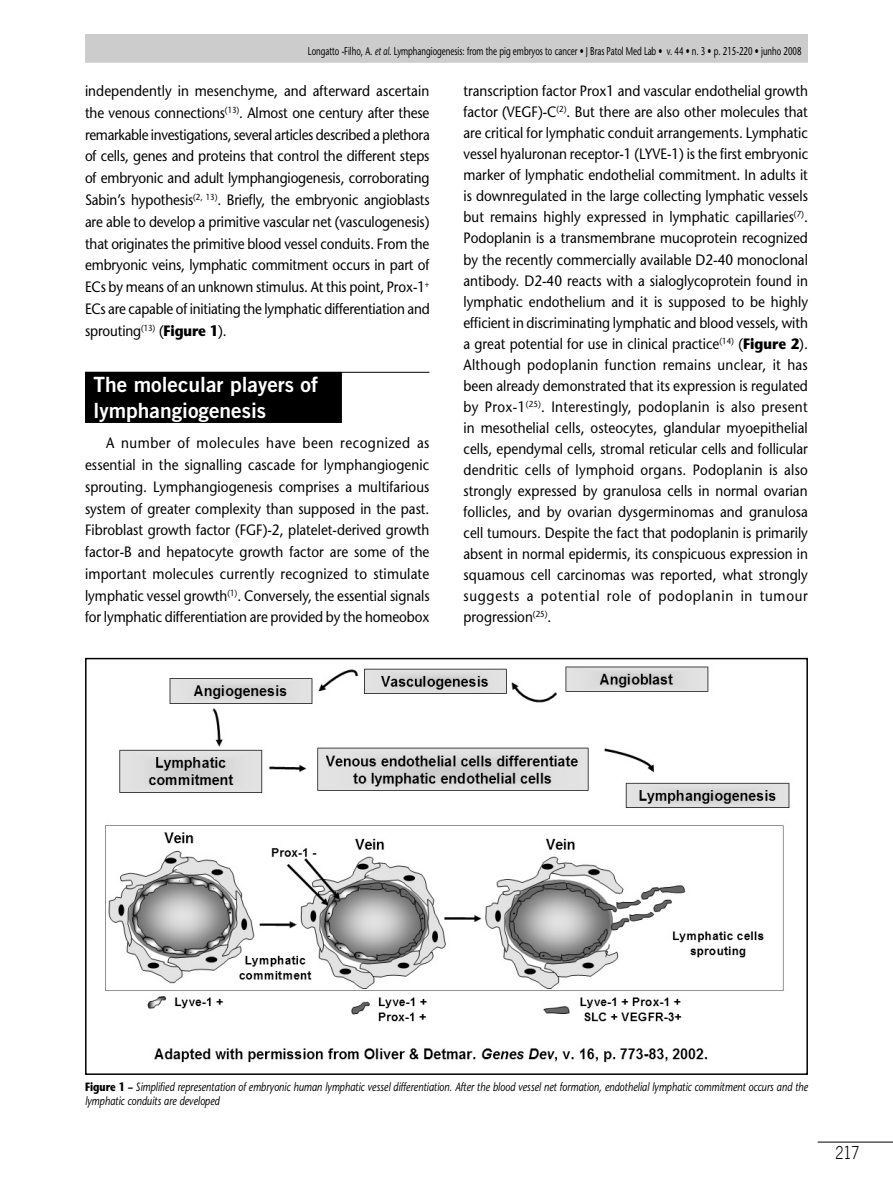
<style>
.page{position:relative;width:893px;height:1191px;background:#fff}
.page>*{position:absolute;margin:0;border:0;box-sizing:border-box;transform-origin:0 0}
.t1{font:21px/26px "Trade Gothic LT Std Bd 2";color:#fff}
.t2{font:300 18px "Trade Gothic LT Std";color:#000;scale:.8 1}
.t3{font:500 15px/21px "Stone Sans Std";letter-spacing:-.01em;color:#000;text-align:justify;scale:.9 1}
.t4{font:italic 500 12px/14.4px "Stone Sans Std";color:#000;scale:.8 1}
.t5{font:500 11.25px "Stone Sans Std";color:#000;scale:.7 1}
.s1{font-style:italic}
.s2{font-weight:700}
.s3{font-weight:700;font-style:normal}
</style>
<div class="page">
<div style="left:86px;top:35px;width:721px;height:27px;background:#ccc"></div>
<div style="left:85px;top:34px;width:723px;height:29px;border:2px solid #ccc"></div>
<hr style="left:818px;top:1141px;width:75px;height:1px;background:#000">
<div style="left:86px;top:373px;width:255px;height:49px;background:#000"></div>
<div style="left:85px;top:372px;width:257px;height:51px;border:2px solid #000"></div>
<hr style="left:85px;top:372px;width:344px;height:1px;background:#000">
<img style="left:105px;top:666px;width:685px;height:397px">
<div style="left:85px;top:658px;width:723px;height:417px;border:2px solid #000"></div>
<p class="t5" style="left:308px;top:44px;width:707px">Longatto -Filho, A. <span class="s1">et al</span>. Lymphangiogenesis: from the pig embryos to cancer • J Bras Patol Med Lab • v. 44 • n. 3 • p. 215-220 • junho 2008</p>
<p class="t3" style="left:85px;top:80px;width:384px;line-height:21.8px">independently in mesenchyme, and afterward ascertain the venous connections<sup>(13)</sup>. Almost one century after these remarkable investigations, several articles described a plethora of cells, genes and proteins that control the different steps of embryonic and adult lymphangiogenesis, corroborating Sabin’s hypothesis<sup>(2,</sup> <sup>13)</sup>. Briefly, the embryonic angioblasts are able to develop a primitive vascular net (vasculogenesis) that originates the primitive blood vessel conduits. From the embryonic veins, lymphatic commitment occurs in part of ECs by means of an unknown stimulus. At this point, Prox-1<sup>+ </sup>ECs are capable of initiating the lymphatic differentiation and sprouting<sup>(13)</sup> (<span class="s2">Figure 1</span>).</p>
<h1 class="t1" style="left:94px;top:371px;width:226px">The molecular players of lymphangiogenesis</h1>
<p class="t3" style="left:85px;top:432px;width:384px;line-height:21.8px;text-indent:21px">A number of molecules have been recognized as essential in the signalling cascade for lymphangiogenic sprouting. Lymphangiogenesis comprises a multifarious system of greater complexity than supposed in the past.<br>Fibroblast growth factor (FGF)-2, platelet-derived growth factor-B and hepatocyte growth factor are some of the important molecules currently recognized to stimulate lymphatic vessel growth<sup>(1)</sup>. Conversely, the essential signals for lymphatic differentiation are provided by the homeobox</p>
<p class="t3" style="left:463px;top:80px;width:384px">transcription factor Prox1 and vascular endothelial growth factor (VEGF)-C<sup>(2)</sup>. But there are also other molecules that are critical for lymphatic conduit arrangements. Lymphatic vessel hyaluronan receptor-1 (LYVE-1) is the first embryonic marker of lymphatic endothelial commitment. In adults it is downregulated in the large collecting lymphatic vessels but remains highly expressed in lymphatic capillaries<sup>(7)</sup>.<br>Podoplanin is a transmembrane mucoprotein recognized by the recently commercially available D2-40 monoclonal antibody. D2-40 reacts with a sialoglycoprotein found in lymphatic endothelium and it is supposed to be highly efficient in discriminating lymphatic and blood vessels, with a great potential for use in clinical practice<sup>(14)</sup> (<span class="s2">Figure 2</span>).<br>Although podoplanin function remains unclear, it has been already demonstrated that its expression is regulated by Prox-1<sup>(25)</sup>. Interestingly, podoplanin is also present in mesothelial cells, osteocytes, glandular myoepithelial cells, ependymal cells, stromal reticular cells and follicular dendritic cells of lymphoid organs. Podoplanin is also strongly expressed by granulosa cells in normal ovarian follicles, and by ovarian dysgerminomas and granulosa cell tumours. Despite the fact that podoplanin is primarily absent in normal epidermis, its conspicuous expression in squamous cell carcinomas was reported, what strongly suggests a potential role of podoplanin in tumour progression<sup>(25)</sup>.</p>
<p class="t4" style="left:85px;top:1079px;width:905px"><span class="s3">Figure 1 –</span> Simplified representation of embryonic human lymphatic vessel differentiation. After the blood vessel net formation, endothelial lymphatic commitment occurs and the lymphatic conduits are developed</p>
<p class="t2" style="left:836px;top:1141px;width:32px">217</p>
</div>
